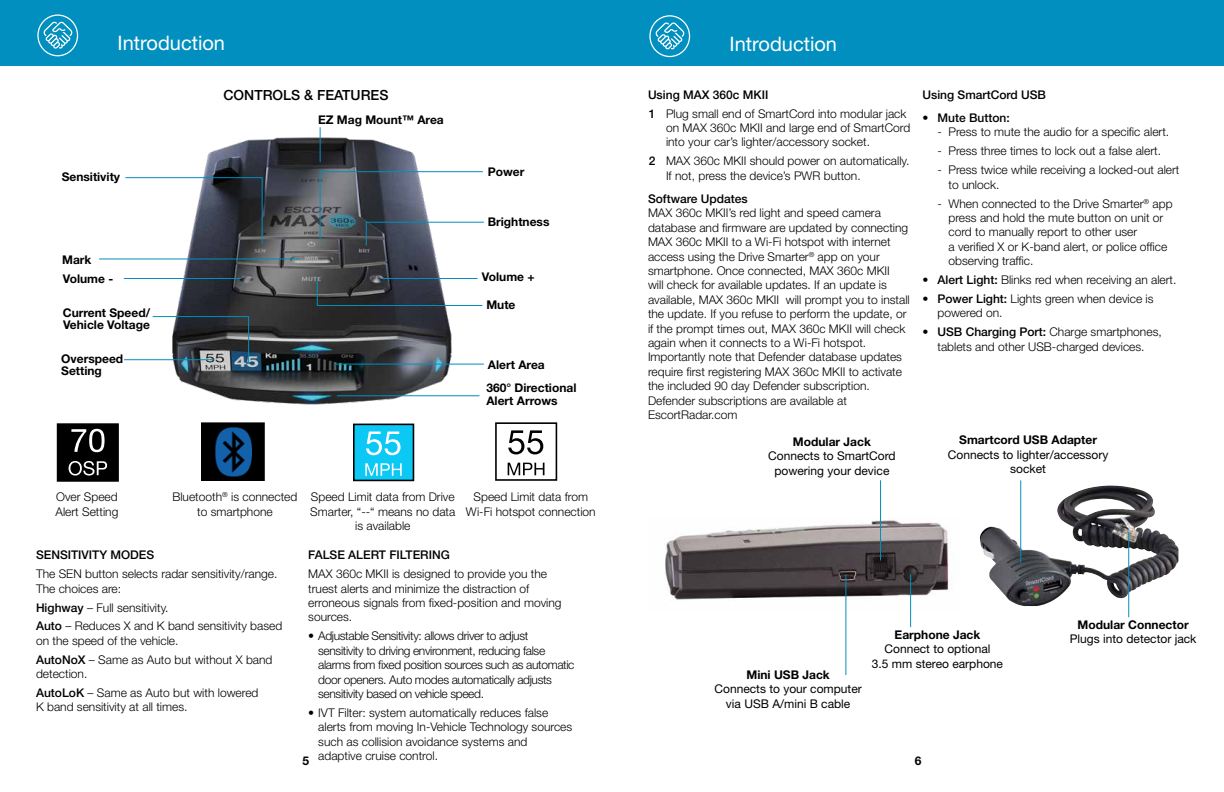
<style>
.page{position:relative;width:1224px;height:792px;background:#fff}
.page>*{position:absolute;margin:0;border:0;box-sizing:border-box;transform-origin:0 0}
.t1{font:20px "Helvetica Neue LT Std";color:#fff}
.t2{font:500 14px "Helvetica Neue LT Std";color:#000}
.t3{font:300 12px/14.4px "Helvetica Neue LT Std";color:#000}
.t4{font:700 12px/12px "Helvetica Neue LT Std";color:#000}
.t5{font:300 12px/14.4px "Helvetica Neue LT Std";letter-spacing:-.03em;color:#000}
.t6{font:12px/14.4px "Helvetica Neue LT Std";color:#000;text-align:center}
.t7{font:500 12px "Helvetica Neue LT Std";color:#000}
.s1{font-weight:500}
</style>
<div class="page">
<img style="left:140px;top:127px;width:341px;height:322px">
<div style="left:0;top:0;width:1224px;height:65px;background:#008fbe"></div>
<svg style="left:38px;top:15px;width:40px;height:41px"></svg>
<div style="left:37px;top:14px;width:41px;height:42px;border:1px solid #fff;border-radius:50%"></div>
<svg style="left:44px;top:21px;width:28px;height:28px"></svg>
<hr style="left:320px;top:127px;width:1px;height:35px;background:#008fbe">
<hr style="left:334px;top:364px;width:150px;height:1px;background:#008fbe">
<svg style="left:650px;top:16px;width:40px;height:41px"></svg>
<div style="left:649px;top:15px;width:41px;height:42px;border:1px solid #fff;border-radius:50%"></div>
<svg style="left:656px;top:22px;width:28px;height:27px"></svg>
<img style="left:1057px;top:486px;width:99px;height:89px">
<img style="left:665px;top:516px;width:286px;height:94px">
<hr style="left:880px;top:480px;width:1px;height:80px;background:#008fbe">
<hr style="left:845px;top:574px;width:1px;height:101px;background:#008fbe">
<hr style="left:910px;top:574px;width:1px;height:53px;background:#008fbe">
<hr style="left:1020px;top:480px;width:1px;height:83px;background:#008fbe">
<hr style="left:1128px;top:532px;width:1px;height:85px;background:#008fbe">
<hr style="left:124px;top:359px;width:90px;height:1px;background:#008fbe">
<div style="left:58px;top:424px;width:60px;height:57px;background:#000"></div>
<div style="left:57px;top:423px;width:62px;height:59px;border:2px solid #000"></div>
<svg style="left:71px;top:429px;width:34px;height:23px"></svg>
<svg style="left:69px;top:461px;width:38px;height:15px"></svg>
<img style="left:202px;top:422px;width:62px;height:59px">
<div style="left:354px;top:424px;width:59px;height:56px;background:#0bc8f4"></div>
<div style="left:353px;top:424px;width:61px;height:57px;border:2px solid #000"></div>
<svg style="left:366px;top:432px;width:35px;height:23px"></svg>
<svg style="left:365px;top:463px;width:37px;height:13px"></svg>
<div style="left:495px;top:422px;width:62px;height:59px;border:2px solid #000"></div>
<svg style="left:508px;top:430px;width:35px;height:24px"></svg>
<svg style="left:508px;top:463px;width:36px;height:12px"></svg>
<svg style="left:125px;top:177px;width:138px;height:68px"></svg>
<svg style="left:319px;top:171px;width:165px;height:75px"></svg>
<hr style="left:124px;top:278px;width:117px;height:1px;background:#008fbe">
<svg style="left:316px;top:278px;width:167px;height:28px"></svg>
<svg style="left:152px;top:316px;width:98px;height:49px"></svg>
<hr style="left:99px;top:258px;width:200px;height:1px;background:#008fbe">
<hr style="left:380px;top:278px;width:98px;height:1px;background:#008fbe">
<hr style="left:337px;top:395px;width:142px;height:1px;background:#008fbe">
<h1 class="t1" style="left:118px;top:31px;width:109px">Introduction</h1>
<p class="t2" style="left:224px;top:87px;width:166px">CONTROLS &amp; FEATURES</p>
<p class="t4" style="left:62px;top:170px;width:60px">Sensitivity</p>
<p class="t4" style="left:62px;top:253px;width:31px">Mark</p>
<p class="t4" style="left:63px;top:272px;width:52px">Volume -</p>
<p class="t4" style="left:63px;top:307px;width:89px">Current Speed/<br>Vehicle Voltage</p>
<p class="t4" style="left:61px;top:353px;width:64px">Overspeed<br>Setting</p>
<p class="t4" style="left:318px;top:114px;width:127px">EZ Mag Mount™ Area</p>
<p class="t4" style="left:488px;top:165px;width:38px">Power</p>
<p class="t4" style="left:488px;top:216px;width:63px">Brightness</p>
<p class="t4" style="left:482px;top:271px;width:54px">Volume +</p>
<p class="t4" style="left:486px;top:299px;width:31px">Mute</p>
<p class="t4" style="left:488px;top:358px;width:58px">Alert Area</p>
<p class="t4" style="left:486px;top:381px;width:92px;line-height:13px">360° Directional<br>Alert Arrows</p>
<p class="t3" style="left:55px;top:490px;width:64px">Over Speed<br>Alert Setting</p>
<p class="t3" style="left:172px;top:490px;width:126px;text-align:center">Bluetooth<sup>®</sup> is connected to smartphone</p>
<p class="t3" style="left:310px;top:490px;width:147px;text-align:center">Speed Limit data from Drive<br>Smarter, “--“ means no data is available</p>
<p class="t3" style="left:466px;top:490px;width:131px;text-align:center">Speed Limit data from<br>Wi-Fi hotspot connection</p>
<p class="t7" style="left:36px;top:548px;width:120px">SENSITIVITY MODES</p>
<p class="t3" style="left:36px;top:567px;width:243px">The SEN button selects radar sensitivity/range.<br>The choices are:</p>
<p class="t3" style="left:36px;top:598px;width:248px;line-height:18.9px"><span class="s1">Highway</span> – Full sensitivity.<br><span class="s1">Auto</span> – Reduces X and K band sensitivity based</p>
<p class="t3" style="left:36px;top:631px;width:238px;line-height:18.9px">on the speed of the vehicle.<br><span class="s1">AutoNoX</span> – Same as Auto but without X band</p>
<p class="t3" style="left:36px;top:664px;width:224px;line-height:18.9px">detection.<br><span class="s1">AutoLoK</span> – Same as Auto but with lowered</p>
<p class="t3" style="left:36px;top:700px;width:153px">K band sensitivity at all times.</p>
<p class="t7" style="left:308px;top:548px;width:143px">FALSE ALERT FILTERING</p>
<p class="t3" style="left:308px;top:567px;width:255px">MAX 360c MKII is designed to provide you the truest alerts and minimize the distraction of erroneous signals from fixed-position and moving sources.</p>
<p class="t5" style="left:318px;top:629px;width:258px;text-indent:-10px">• Adjustable Sensitivity: allows driver to adjust sensitivity to driving environment, reducing false alarms from fixed position sources such as automatic door openers. Auto modes automatically adjusts sensitivity based on vehicle speed.</p>
<p class="t3" style="left:318px;top:705px;width:256px;text-indent:-10px">• IVT Filter: system automatically reduces false alerts from moving In-Vehicle Technology sources such as collision avoidance systems and adaptive cruise control.</p>
<p class="t4" style="left:303px;top:754px;width:8px">5</p>
<h1 class="t1" style="left:730px;top:32px;width:109px">Introduction</h1>
<p class="t3" style="left:648px;top:85px;width:260px;line-height:18.9px"><span class="s1">Using MAX 360c MKII<br>1</span> Plug small end of SmartCord into modular jack</p>
<p class="t3" style="left:666px;top:120px;width:246px">on MAX 360c MKII and large end of SmartCord into your car’s lighter/accessory socket.</p>
<p class="t3" style="left:666px;top:154px;width:245px;text-indent:-17px"><span class="s1">2</span> MAX 360c MKII should power on automatically.<br>If not, press the device’s PWR button.</p>
<p class="t7" style="left:648px;top:192px;width:101px">Software Updates</p>
<p class="t3" style="left:648px;top:206px;width:263px">MAX 360c MKII’s red light and speed camera database and firmware are updated by connecting MAX 360c MKII to a Wi-Fi hotspot with internet access using the Drive Smarter<sup>®</sup> app on your smartphone. Once connected, MAX 360c MKII<br>will check for available updates. If an update is available, MAX 360c MKII will prompt you to install the update. If you refuse to perform the update, or if the prompt times out, MAX 360c MKII will check again when it connects to a Wi-Fi hotspot.<br>Importantly note that Defender database updates require first registering MAX 360c MKII to activate the included 90 day Defender subscription.<br>Defender subscriptions are available at EscortRadar.com</p>
<p class="t4" style="left:793px;top:435px;width:79px">Modular Jack</p>
<p class="t6" style="left:768px;top:449px;width:129px">Connects to SmartCord powering your device</p>
<p class="t7" style="left:923px;top:87px;width:125px">Using SmartCord USB</p>
<p class="t7" style="left:923px;top:111px;width:89px">• Mute Button:</p>
<p class="t3" style="left:938px;top:125px;width:233px">- Press to mute the audio for a specific alert.</p>
<p class="t3" style="left:938px;top:144px;width:225px">- Press three times to lock out a false alert.</p>
<p class="t3" style="left:949px;top:163px;width:232px;text-indent:-11px">- Press twice while receiving a locked-out alert to unlock.</p>
<p class="t3" style="left:949px;top:196px;width:226px;text-indent:-11px">- When connected to the Drive Smarter<sup>®</sup> app press and hold the mute button on unit or cord to manually report to other user<br>a verified X or K-band alert, or police office observing traffic.</p>
<p class="t3" style="left:922px;top:272px;width:255px"><span class="s1">• Alert Light:</span> Blinks red when receiving an alert.</p>
<p class="t3" style="left:937px;top:291px;width:218px;text-indent:-15px"><span class="s1">• Power Light:</span> Lights green when device is powered on.</p>
<p class="t3" style="left:922px;top:325px;width:241px;text-align:center"><span class="s1">• USB Charging Port:</span> Charge smartphones, tablets and other USB-charged devices.</p>
<p class="t4" style="left:959px;top:434px;width:139px">Smartcord USB Adapter</p>
<p class="t6" style="left:948px;top:447px;width:162px">Connects to lighter/accessory socket</p>
<p class="t4" style="left:746px;top:668px;width:85px">Mini USB Jack</p>
<p class="t6" style="left:714px;top:682px;width:149px">Connects to your computer via USB A/mini B cable</p>
<p class="t4" style="left:895px;top:628px;width:87px">Earphone Jack</p>
<p class="t6" style="left:872px;top:642px;width:133px">Connect to optional<br>3.5 mm stereo earphone</p>
<p class="t4" style="left:915px;top:754px;width:8px">6</p>
<p class="t4" style="left:1078px;top:618px;width:113px">Modular Connector</p>
<p class="t6" style="left:1070px;top:631px;width:128px">Plugs into detector jack</p>
</div>
